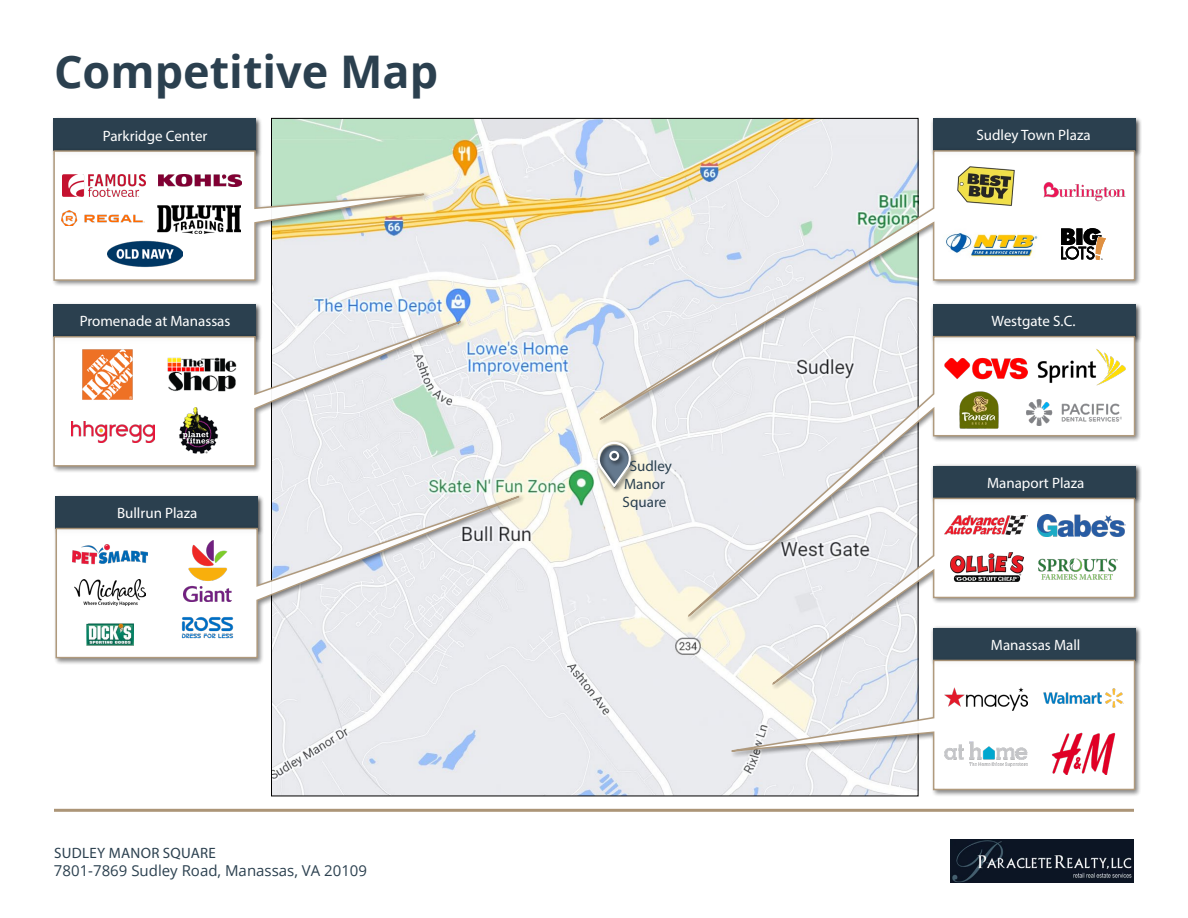
<style>
.page{position:relative;width:1188px;height:918px;background:#fff}
.page>*{position:absolute;margin:0;border:0;box-sizing:border-box;transform-origin:0 0}
.t1{font:700 45px "Open Sans";color:#2b404f}
.t2{font:15px "Myriad Pro";color:#fff}
.t3{font:15px "Open Sans";color:#2b404f}
.t4{font:15px/18px "Myriad Pro";letter-spacing:.005em;color:#2b404f;text-align:center}
</style>
<div class="page">
<img style="left:950px;top:840px;width:184px;height:42px">
<hr style="left:54px;top:809px;width:1080px;height:3px;background:#ac9577">
<img style="left:273px;top:120px;width:643px;height:674px">
<div style="left:51px;top:116px;width:212px;height:42px;background:#000;opacity:.75"></div>
<div style="left:53px;top:119px;width:203px;height:32px;background:#2b404f"></div>
<div style="left:51px;top:148px;width:379px;height:140px;background:#000;opacity:.5"></div>
<svg style="left:53px;top:150px;width:372px;height:132px"></svg>
<div style="left:51px;top:302px;width:211px;height:42px;background:#000;opacity:.75"></div>
<div style="left:53px;top:305px;width:203px;height:32px;background:#2b404f"></div>
<div style="left:51px;top:319px;width:416px;height:154px;background:#000;opacity:.5"></div>
<svg style="left:53px;top:320px;width:409px;height:147px"></svg>
<div style="left:53px;top:494px;width:472px;height:171px;background:#000;opacity:.5"></div>
<svg style="left:55px;top:495px;width:465px;height:164px"></svg>
<div style="left:930px;top:116px;width:212px;height:42px;background:#000;opacity:.75"></div>
<div style="left:933px;top:119px;width:202px;height:32px;background:#2b404f"></div>
<svg style="left:598px;top:149px;width:538px;height:273px"></svg>
<div style="left:930px;top:302px;width:212px;height:41px;background:#000;opacity:.75"></div>
<div style="left:933px;top:304px;width:202px;height:33px;background:#2b404f"></div>
<svg style="left:687px;top:335px;width:449px;height:284px"></svg>
<div style="left:930px;top:464px;width:212px;height:41px;background:#000;opacity:.75"></div>
<div style="left:933px;top:466px;width:202px;height:32px;background:#2b404f"></div>
<div style="left:770px;top:495px;width:372px;height:196px;background:#000;opacity:.5"></div>
<svg style="left:771px;top:497px;width:365px;height:160px"></svg>
<div style="left:930px;top:626px;width:212px;height:41px;background:#000;opacity:.75"></div>
<div style="left:933px;top:628px;width:202px;height:32px;background:#2b404f"></div>
<div style="left:729px;top:657px;width:413px;height:140px;background:#000;opacity:.5"></div>
<svg style="left:731px;top:659px;width:405px;height:132px"></svg>
<img style="left:159px;top:174px;width:82px;height:13px">
<img style="left:61px;top:210px;width:83px;height:16px">
<img style="left:108px;top:241px;width:74px;height:26px">
<img style="left:80px;top:347px;width:54px;height:54px">
<img style="left:71px;top:421px;width:83px;height:22px">
<img style="left:157px;top:407px;width:83px;height:47px">
<img style="left:69px;top:543px;width:83px;height:21px">
<img style="left:75px;top:580px;width:70px;height:26px">
<img style="left:180px;top:615px;width:55px;height:26px">
<img style="left:87px;top:622px;width:46px;height:26px">
<img style="left:956px;top:156px;width:61px;height:60px">
<img style="left:1043px;top:171px;width:83px;height:40px">
<img style="left:1042px;top:687px;width:83px;height:22px">
<img style="left:944px;top:687px;width:83px;height:24px">
<div style="left:595px;top:440px;width:43px;height:54px;background:#000;opacity:.75"></div>
<svg style="left:595px;top:442px;width:38px;height:46px"></svg>
<img style="left:63px;top:174px;width:83px;height:22px">
<img style="left:158px;top:206px;width:83px;height:27px">
<img style="left:160px;top:347px;width:83px;height:54px">
<img style="left:184px;top:540px;width:47px;height:62px">
<img style="left:938px;top:217px;width:108px;height:54px">
<svg style="left:1061px;top:228px;width:45px;height:32px"></svg>
<img style="left:944px;top:345px;width:83px;height:47px">
<img style="left:1038px;top:347px;width:87px;height:41px">
<img style="left:956px;top:389px;width:45px;height:43px">
<img style="left:1026px;top:399px;width:96px;height:26px">
<img style="left:1051px;top:733px;width:65px;height:42px">
<img style="left:944px;top:741px;width:83px;height:25px">
<img style="left:944px;top:515px;width:83px;height:20px">
<img style="left:1038px;top:515px;width:87px;height:21px">
<img style="left:946px;top:548px;width:81px;height:37px">
<img style="left:1039px;top:556px;width:79px;height:26px">
<h1 class="t1" style="left:54px;top:40px;width:386px">Competitive Map</h1>
<p class="t2" style="left:103px;top:126px;width:106px">Parkridge Center</p>
<p class="t2" style="left:80px;top:312px;width:152px">Promenade at Manassas</p>
<p class="t2" style="left:117px;top:504px;width:82px">Bullrun Plaza</p>
<p class="t4" style="left:54px;top:843px;width:163px">SUDLEY MANOR SQUARE</p>
<p class="t3" style="left:54px;top:860px;width:315px">7801-7869 Sudley Road, Manassas, VA 20109</p>
<p class="t4" style="left:623px;top:457px;width:51px">Sudley<br>Manor<br>Square</p>
<p class="t2" style="left:976px;top:126px;width:116px">Sudley Town Plaza</p>
<p class="t2" style="left:992px;top:312px;width:85px">Westgate S.C.</p>
<p class="t2" style="left:987px;top:474px;width:99px">Manaport Plaza</p>
<p class="t2" style="left:991px;top:636px;width:91px">Manassas Mall</p>
</div>
